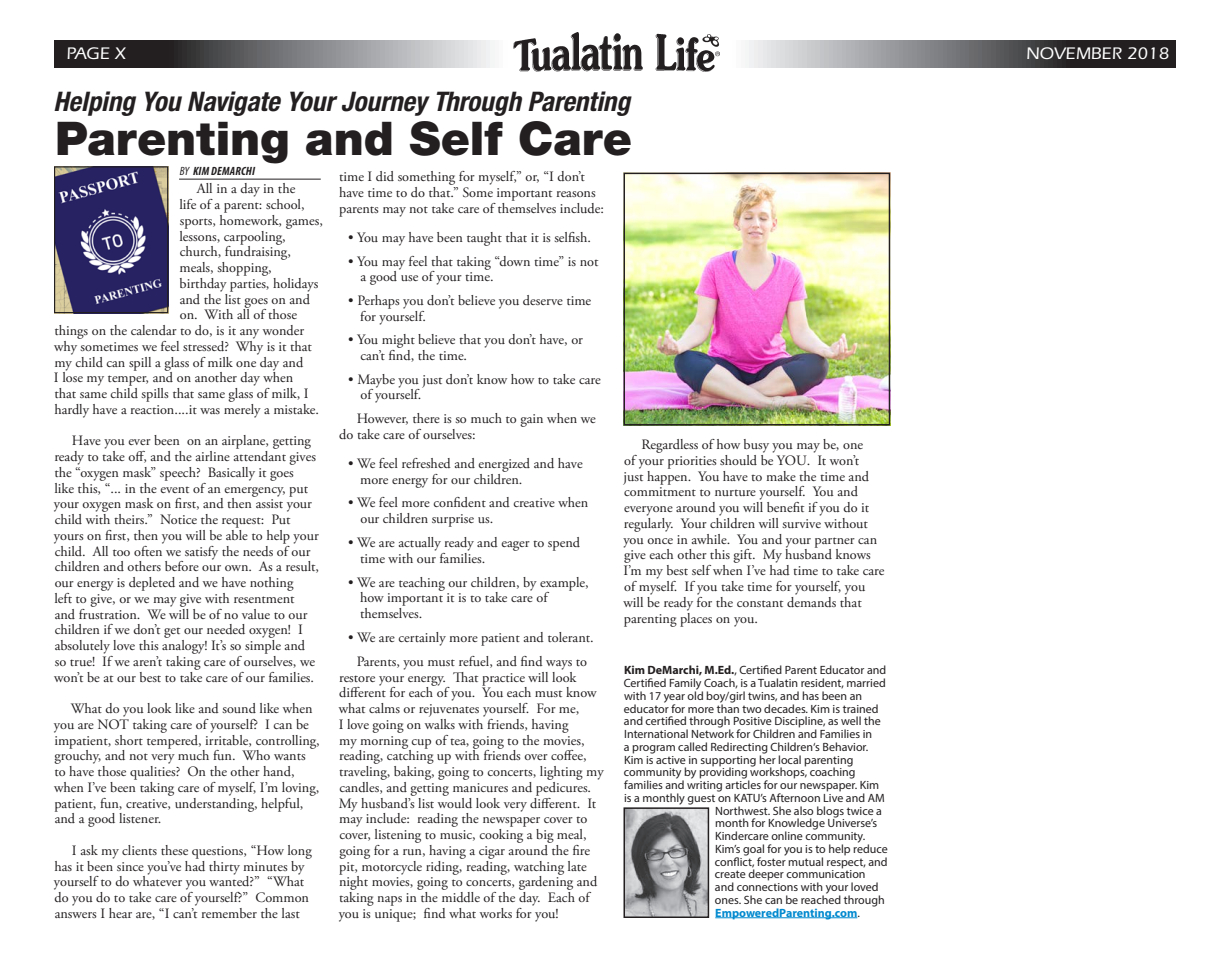
<style>
.page{position:relative;width:1229px;height:972px;background:#fff}
.page>*{position:absolute;margin:0;border:0;box-sizing:border-box;transform-origin:0 0}
.t1{font:900 46.5px "Helvetica Neue LT Std";color:#231f20}
.t2{font:italic 700 condensed 27px "Helvetica Neue LT Std";color:#231f20}
.t3{font:500 17.25px "ITC Eras Std";color:#fff;scale:1.04 1}
.t4{font:14.25px/15.8px "Adobe Garamond Pro";color:#231f20}
.t5{font:12px "Myriad Pro";color:#231f20}
.t6{font:700 12px "Myriad Pro";color:#0089cf}
.t7{font:italic 700 condensed 12px "Myriad Pro";letter-spacing:.02em;color:#231f20}
.s1{font-weight:400}
.s2{font-weight:700}
.s3{font-weight:400;color:#231f20}
</style>
<div class="page">
<hr style="left:179px;top:179px;width:142px;height:1px;background:#231f20">
<hr style="left:715px;top:917px;width:142px;height:1px;background:#0089cf">
<svg style="left:54px;top:40px;width:1121px;height:27px;background:#7a7a7c"></svg>
<img style="left:513px;top:32px;width:206px;height:39px">
<img style="left:56px;top:168px;width:110px;height:143px">
<div style="left:54px;top:166px;width:114px;height:147px;border:1px solid #231f20"></div>
<img style="left:626px;top:176px;width:261px;height:247px">
<div style="left:623px;top:173px;width:267px;height:253px;border:2px solid #231f20"></div>
<img style="left:626px;top:810px;width:80px;height:105px">
<div style="left:623px;top:807px;width:86px;height:111px;border:2px solid #231f20"></div>
<p class="t3" style="left:66px;top:44px;width:58px">PAGE X</p>
<p class="t3" style="left:1026px;top:44px;width:139px">NOVEMBER 2018</p>
<p class="t2" style="left:53px;top:85px;width:578px">Helping You Navigate Your Journey Through Parenting</p>
<p class="t1" style="left:55px;top:111px;width:578px">Parenting and Self Care</p>
<p class="t7" style="left:180px;top:163px;width:77px"><span class="s1">BY</span> KIM DEMARCHI</p>
<p class="t4" style="left:197px;top:182px;width:100px">All in a day in the</p>
<p class="t4" style="left:179px;top:197px;width:127px">life of a parent: school,</p>
<p class="t4" style="left:180px;top:213px;width:145px">sports, homework, games,</p>
<p class="t4" style="left:179px;top:229px;width:108px">lessons, carpooling,</p>
<p class="t4" style="left:180px;top:245px;width:113px">church, fundraising,</p>
<p class="t4" style="left:179px;top:260px;width:94px">meals, shopping,</p>
<p class="t4" style="left:180px;top:276px;width:140px">birthday parties, holidays</p>
<p class="t4" style="left:180px;top:292px;width:132px">and the list goes on and</p>
<p class="t4" style="left:180px;top:308px;width:119px">on. With all of those</p>
<p class="t4" style="left:54px;top:323px;width:251px">things on the calendar to do, is it any wonder</p>
<p class="t4" style="left:54px;top:339px;width:259px">why sometimes we feel stressed? Why is it that</p>
<p class="t4" style="left:54px;top:355px;width:250px">my child can spill a glass of milk one day and</p>
<p class="t4" style="left:54px;top:371px;width:241px">I lose my temper, and on another day when</p>
<p class="t4" style="left:54px;top:386px;width:256px">that same child spills that same glass of milk, I</p>
<p class="t4" style="left:54px;top:402px;width:266px">hardly have a reaction....it was merely a mistake.</p>
<p class="t4" style="left:54px;top:434px;width:267px;text-indent:18px">Have you ever been on an airplane, getting ready to take off, and the airline attendant gives the “oxygen mask” speech? Basically it goes<br>like this, “... in the event of an emergency, put your oxygen mask on first, and then assist your child with theirs.” Notice the request: Put yours on first, then you will be able to help your child. All too often we satisfy the needs of our children and others before our own. As a result, our energy is depleted and we have nothing<br>left to give, or we may give with resentment<br>and frustration. We will be of no value to our children if we don’t get our needed oxygen! I absolutely love this analogy! It’s so simple and so true! If we aren’t taking care of ourselves, we won’t be at our best to take care of our families.</p>
<p class="t4" style="left:54px;top:701px;width:267px;text-indent:17px">What do you look like and sound like when you are NOT taking care of yourself? I can be impatient, short tempered, irritable, controlling, grouchy, and not very much fun. Who wants to have those qualities? On the other hand, when I’ve been taking care of myself, I’m loving, patient, fun, creative, understanding, helpful, and a good listener.</p>
<p class="t4" style="left:54px;top:843px;width:259px;text-indent:18px">I ask my clients these questions, “How long has it been since you’ve had thirty minutes by yourself to do whatever you wanted?” “What do you do to take care of yourself?” Common answers I hear are, “I can’t remember the last</p>
<p class="t4" style="left:339px;top:170px;width:266px">time I did something for myself,” or, “I don’t have time to do that.” Some important reasons parents may not take care of themselves include:</p>
<p class="t4" style="left:348px;top:230px;width:244px">• You may have been taught that it is selfish.</p>
<p class="t4" style="left:360px;top:254px;width:239px;text-indent:-12px">• You may feel that taking “down time” is not a good use of your time.</p>
<p class="t4" style="left:360px;top:293px;width:232px;text-indent:-12px">• Perhaps you don’t believe you deserve time for yourself.</p>
<p class="t4" style="left:360px;top:332px;width:224px;text-indent:-12px">• You might believe that you don’t have, or can’t find, the time.</p>
<p class="t4" style="left:360px;top:372px;width:242px;text-indent:-12px">• Maybe you just don’t know how to take care of yourself.</p>
<p class="t4" style="left:339px;top:411px;width:258px;text-indent:17px">However, there is so much to gain when we do take care of ourselves:</p>
<p class="t4" style="left:360px;top:456px;width:224px;text-indent:-12px">• We feel refreshed and energized and have more energy for our children.</p>
<p class="t4" style="left:360px;top:496px;width:229px;text-indent:-12px">• We feel more confident and creative when our children surprise us.</p>
<p class="t4" style="left:360px;top:535px;width:221px;text-indent:-12px">• We are actually ready and eager to spend time with our families.</p>
<p class="t4" style="left:360px;top:575px;width:230px;text-indent:-12px">• We are teaching our children, by example, how important it is to take care of themselves.</p>
<p class="t4" style="left:348px;top:630px;width:247px">• We are certainly more patient and tolerant.</p>
<p class="t4" style="left:339px;top:654px;width:266px;text-indent:18px">Parents, you must refuel, and find ways to restore your energy. That practice will look different for each of you. You each must know what calms or rejuvenates yourself. For me,<br>I love going on walks with friends, having<br>my morning cup of tea, going to the movies, reading, catching up with friends over coffee, traveling, baking, going to concerts, lighting my candles, and getting manicures and pedicures.<br>My husband’s list would look very different. It may include: reading the newspaper cover to cover, listening to music, cooking a big meal, going for a run, having a cigar around the fire pit, motorcycle riding, reading, watching late night movies, going to concerts, gardening and taking naps in the middle of the day. Each of you is unique; find what works for you!</p>
<p class="t4" style="left:623px;top:437px;width:263px;text-indent:18px">Regardless of how busy you may be, one<br>of your priorities should be YOU. It won’t<br>just happen. You have to make the time and commitment to nurture yourself. You and everyone around you will benefit if you do it regularly. Your children will survive without you once in awhile. You and your partner can give each other this gift. My husband knows I’m my best self when I’ve had time to take care of myself. If you take time for yourself, you will be ready for the constant demands that parenting places on you.</p>
<p class="t5" style="left:624px;top:663px;width:263px"><span class="s2">Kim DeMarchi, M.Ed.</span>, Certified Parent Educator and</p>
<p class="t5" style="left:623px;top:676px;width:263px">Certified Family Coach, is a Tualatin resident, married</p>
<p class="t5" style="left:624px;top:688px;width:240px">with 17 year old boy/girl twins, and has been an</p>
<p class="t5" style="left:624px;top:701px;width:256px">educator for more than two decades. Kim is trained</p>
<p class="t5" style="left:624px;top:714px;width:258px">and certified through Positive Discipline, as well the</p>
<p class="t5" style="left:624px;top:727px;width:250px">International Network for Children and Families in</p>
<p class="t5" style="left:624px;top:739px;width:246px">a program called Redirecting Children‘s Behavior.</p>
<p class="t5" style="left:624px;top:752px;width:231px">Kim is active in supporting her local parenting</p>
<p class="t5" style="left:624px;top:765px;width:233px">community by providing workshops, coaching</p>
<p class="t5" style="left:624px;top:778px;width:256px">families and writing articles for our newspaper. Kim</p>
<p class="t5" style="left:624px;top:790px;width:262px">is a monthly guest on KATU’s Afternoon Live and AM</p>
<p class="t5" style="left:715px;top:803px;width:168px">Northwest. She also blogs twice a</p>
<p class="t5" style="left:715px;top:816px;width:163px">month for Knowledge Universe’s</p>
<p class="t5" style="left:715px;top:829px;width:152px">Kindercare online community.</p>
<p class="t5" style="left:715px;top:841px;width:174px">Kim’s goal for you is to help reduce</p>
<p class="t5" style="left:715px;top:854px;width:174px">conflict, foster mutual respect, and</p>
<p class="t5" style="left:715px;top:867px;width:152px">create deeper communication</p>
<p class="t5" style="left:715px;top:880px;width:165px">and connections with your loved</p>
<p class="t5" style="left:715px;top:892px;width:171px">ones. She can be reached through</p>
<p class="t6" style="left:715px;top:905px;width:146px">EmpoweredParenting.com<span class="s3">.</span></p>
</div>
